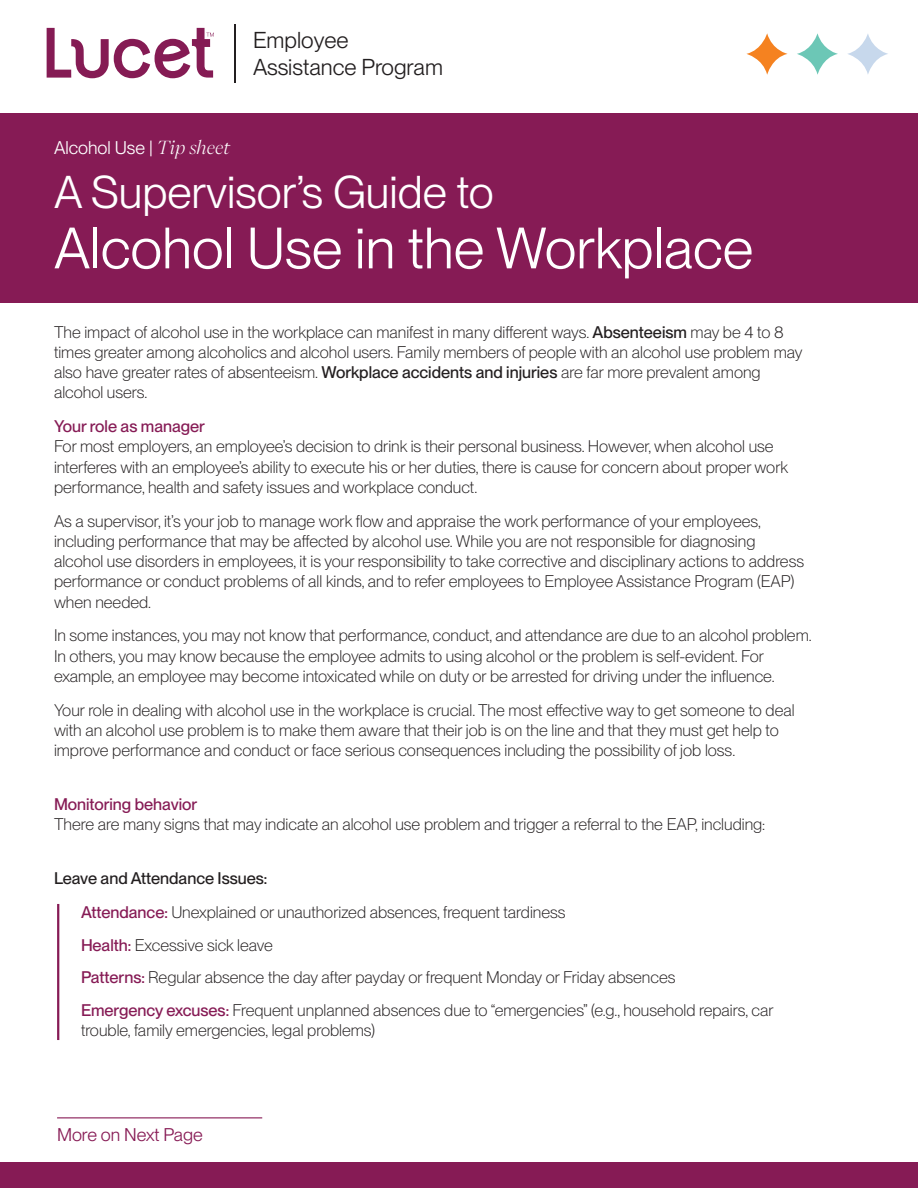
<style>
.page{position:relative;width:918px;height:1188px;background:#fff}
.page>*{position:absolute;margin:0;border:0;box-sizing:border-box;transform-origin:0 0}
.t1{font:57px "PP Neue Montreal";color:#fff}
.t2{font:45px "PP Neue Montreal";color:#fff}
.t3{font:22.5px/27px "PP Neue Montreal";color:#231f20}
.t4{font:18px "PP Neue Montreal";color:#fff}
.t5{font:18px "PP Neue Montreal";letter-spacing:-.01em;color:#881c56}
.Body_Copy{font:300 16.5px/20.2px "PP Neue Montreal";color:#231f20}
.Bullet_Body{font:300 16.5px/20.2px "PP Neue Montreal";color:#231f20}
.Subhead{font:500 16.5px "PP Neue Montreal";color:#861b55}
.Body_Copy-2{font:500 16.5px "PP Neue Montreal";color:#231f20}
.s1{font-family:"PP Eiko";font-weight:300;font-style:italic}
.s2{font-weight:500}
.s3{font-weight:500;color:#861b55}
</style>
<div class="page">
<div style="left:0;top:113px;width:918px;height:189px;background:#861b55"></div>
<svg style="left:746px;top:33px;width:42px;height:42px"></svg>
<svg style="left:797px;top:33px;width:41px;height:42px"></svg>
<svg style="left:847px;top:33px;width:41px;height:42px"></svg>
<hr style="left:57px;top:904px;width:2px;height:136px;background:#861b55">
<div style="left:0;top:1163px;width:918px;height:25px;background:#861b55"></div>
<hr style="left:57px;top:1117px;width:205px;height:1px;background:#881c56">
<svg style="left:47px;top:28px;width:167px;height:50px"></svg>
<hr style="left:234px;top:24px;width:2px;height:58px;background:#231f20">
<h3 class="t3" style="left:253px;top:27px;width:191px">Employee<br>Assistance Program</h3>
<p class="t4" style="left:54px;top:138px;width:177px">Alcohol Use | <span class="s1">Tip sheet</span></p>
<p class="t2" style="left:54px;top:166px;width:441px">A Supervisor’s Guide to</p>
<p class="t1" style="left:54px;top:215px;width:701px">Alcohol Use in the Workplace</p>
<p class="Body_Copy" style="left:54px;top:322px;width:750px">The impact of alcohol use in the workplace can manifest in many different ways. <span class="s2">Absenteeism</span> may be 4 to 8 times greater among alcoholics and alcohol users. Family members of people with an alcohol use problem may also have greater rates of absenteeism. <span class="s2">Workplace accidents and injuries</span> are far more prevalent among alcohol users.</p>
<p class="Subhead" style="left:54px;top:417px;width:152px">Your role as manager</p>
<p class="Body_Copy" style="left:54px;top:436px;width:736px">For most employers, an employee’s decision to drink is their personal business. However, when alcohol use interferes with an employee’s ability to execute his or her duties, there is cause for concern about proper work performance, health and safety issues and workplace conduct.</p>
<p class="Body_Copy" style="left:54px;top:511px;width:752px">As a supervisor, it’s your job to manage work flow and appraise the work performance of your employees, including performance that may be affected by alcohol use. While you are not responsible for diagnosing alcohol use disorders in employees, it is your responsibility to take corrective and disciplinary actions to address performance or conduct problems of all kinds, and to refer employees to Employee Assistance Program (EAP) when needed.</p>
<p class="Body_Copy" style="left:54px;top:625px;width:759px">In some instances, you may not know that performance, conduct, and attendance are due to an alcohol problem.<br>In others, you may know because the employee admits to using alcohol or the problem is self-evident. For example, an employee may become intoxicated while on duty or be arrested for driving under the influence.</p>
<p class="Body_Copy" style="left:54px;top:700px;width:742px">Your role in dealing with alcohol use in the workplace is crucial. The most effective way to get someone to deal with an alcohol use problem is to make them aware that their job is on the line and that they must get help to improve performance and conduct or face serious consequences including the possibility of job loss.</p>
<p class="Subhead" style="left:54px;top:795px;width:145px">Monitoring behavior</p>
<p class="Body_Copy" style="left:54px;top:814px;width:713px">There are many signs that may indicate an alcohol use problem and trigger a referral to the EAP, including:</p>
<p class="Body_Copy-2" style="left:54px;top:869px;width:215px">Leave and Attendance Issues:</p>
<p class="Bullet_Body" style="left:81px;top:902px;width:486px"><span class="s3">Attendance:</span> Unexplained or unauthorized absences, frequent tardiness</p>
<p class="Bullet_Body" style="left:81px;top:935px;width:193px"><span class="s3">Health:</span> Excessive sick leave</p>
<p class="Bullet_Body" style="left:81px;top:967px;width:596px"><span class="s3">Patterns:</span> Regular absence the day after payday or frequent Monday or Friday absences</p>
<p class="Bullet_Body" style="left:81px;top:1000px;width:694px"><span class="s3">Emergency excuses:</span> Frequent unplanned absences due to “emergencies” (e.g., household repairs, car trouble, family emergencies, legal problems)</p>
<p class="t5" style="left:57px;top:1124px;width:147px">More on Next Page</p>
</div>
